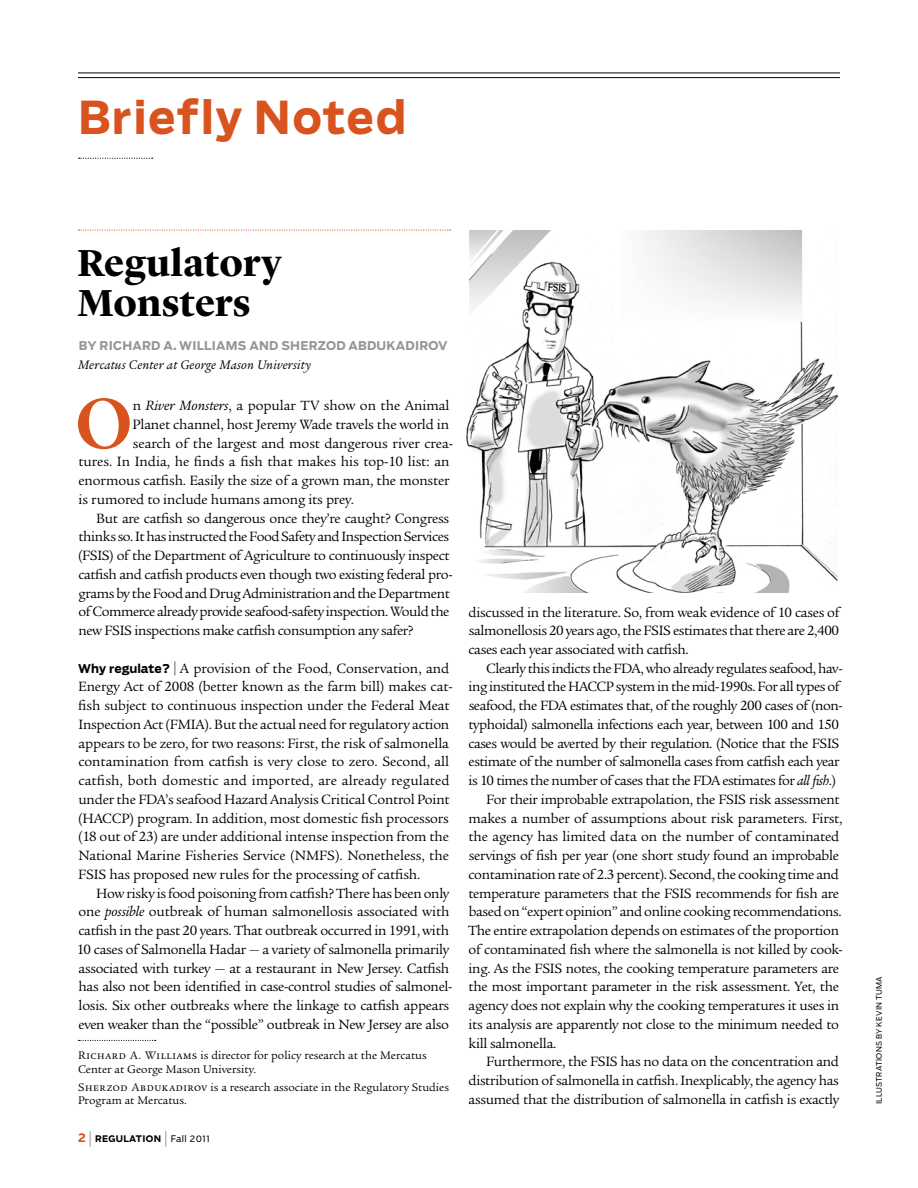
<style>
.page{position:relative;width:918px;height:1188px;background:#fff}
.page>*{position:absolute;margin:0;border:0;box-sizing:border-box;transform-origin:0 0}
.t1{font:500 72.9px "Lyon Display";color:#d9531e}
.t2{font:700 45px "Boomer";color:#d9531e}
.t3{font:700 39px/40.5px "Lyon Display";letter-spacing:.005em;color:#000}
.t4{font:14.7px/18.8px "Legacy Ser ITC";letter-spacing:-.02em;color:#000}
.t5{font:14.7px "Legacy Ser ITC";color:#000}
.t6{font:italic 13.5px "Legacy Ser ITC";letter-spacing:.01em;color:#000}
.t7{font:12px/13.5px "Legacy Ser ITC";color:#000}
.t8{font:700 12px "Boomer";letter-spacing:.02em;color:#939598}
.t9{font:700 9px "Boomer";letter-spacing:.04em;color:#000}
.t10{font:7.5px "Boomer";letter-spacing:.03em;color:#000}
.s1{font-style:italic}
.s2{font-family:"Boomer";font-weight:700;font-size:12px}
.s3{font-family:"Boomer";font-weight:300;font-size:15px}
.s4{font-family:"Legacy Ser ITC Book SC"}
.s5{font-size:12px;color:#d9531e}
.s6{font-weight:300;font-size:16.5px}
.s7{font-weight:400}
</style>
<div class="page">
<hr style="left:78px;top:73px;width:762px;height:1px;background:#000">
<hr style="left:78px;top:77px;width:762px;height:1px;background:#000">
<svg style="left:79px;top:158px;width:74px;height:1px"></svg>
<svg style="left:79px;top:230px;width:371px;height:1px"></svg>
<svg style="left:79px;top:1040px;width:77px;height:1px"></svg>
<img style="left:466px;top:230px;width:373px;height:362px">
<h2 class="t2" style="left:78px;top:89px;width:330px">BRIEFLY NOTED</h2>
<h3 class="t3" style="left:77px;top:239px;width:206px">Regulatory<br>Monsters</h3>
<p class="t8" style="left:79px;top:338px;width:370px">BY RICHARD A. WILLIAMS AND SHERZOD ABDUKADIROV</p>
<p class="t6" style="left:78px;top:357px;width:234px">Mercatus Center at George Mason University</p>
<h1 class="t1" style="left:75px;top:369px;width:59px">O</h1>
<p class="t4" style="left:133px;top:396px;width:318px">n <span class="s1">River Monsters</span>, a popular TV show on the Animal</p>
<p class="t4" style="left:132px;top:415px;width:318px">Planet channel, host Jeremy Wade travels the world in</p>
<p class="t4" style="left:133px;top:434px;width:322px">search of the largest and most dangerous river crea-</p>
<p class="t5" style="left:78px;top:454px;width:373px">tures. In India, he finds a fish that makes his top-10 list: an</p>
<p class="t4" style="left:79px;top:471px;width:372px">enormous catfish. Easily the size of a grown man, the monster</p>
<p class="t4" style="left:79px;top:490px;width:277px">is rumored to include humans among its prey.</p>
<p class="t4" style="left:96px;top:509px;width:354px">But are catfish so dangerous once they’re caught? Congress</p>
<p class="t4" style="left:78px;top:528px;width:372px">thinks so. It has instructed the Food Safety and Inspection Services</p>
<p class="t4" style="left:78px;top:546px;width:373px">(FSIS) of the Department of Agriculture to continuously inspect</p>
<p class="t4" style="left:78px;top:565px;width:376px">catfish and catfish products even though two existing federal pro-</p>
<p class="t4" style="left:78px;top:584px;width:373px">grams by the Food and Drug Administration and the Department</p>
<p class="t4" style="left:79px;top:603px;width:372px">of Commerce already provide seafood-safety inspection. Would the</p>
<p class="t4" style="left:78px;top:621px;width:337px">new FSIS inspections make catfish consumption any safer?</p>
<p class="t4" style="left:78px;top:659px;width:376px"><span class="s2">WHY REGULATE?</span> <span class="s3">|</span> A provision of the Food, Conservation, and Energy Act of 2008 (better known as the farm bill) makes cat&shy;fish subject to continuous inspection under the Federal Meat Inspection Act (FMIA). But the actual need for regulatory action appears to be zero, for two reasons: First, the risk of salmonella contamination from catfish is very close to zero. Second, all catfish, both domestic and imported, are already regulated under the FDA’s seafood Hazard Analysis Critical Control Point (HACCP) program. In addition, most domestic fish processors (18 out of 23) are under additional intense inspection from the National Marine Fisheries Service (NMFS). Nonetheless, the FSIS has proposed new rules for the processing of catfish.</p>
<p class="t4" style="left:77px;top:884px;width:377px;text-indent:19px">How risky is food poisoning from catfish? There has been only one <span class="s1">possible</span> outbreak of human salmonellosis associated with catfish in the past 20 years. That outbreak occurred in 1991, with 10 cases of Salmonella Hadar — a variety of salmonella primarily associated with turkey — at a restaurant in New Jersey. Catfish has also not been identified in case-control studies of salmonel&shy;losis. Six other outbreaks where the linkage to catfish appears even weaker than the “possible” outbreak in New Jersey are also</p>
<p class="t7" style="left:78px;top:1049px;width:350px"><span class="s4">Richard A. Williams</span> is director for policy research at the Mercatus<br>Center at George Mason University.</p>
<p class="t7" style="left:78px;top:1080px;width:373px"><span class="s4">Sherzod Abdukadirov</span> is a research associate in the Regulatory Studies<br>Program at Mercatus.</p>
<p class="t9" style="left:78px;top:1132px;width:133px"><span class="s5">2</span> <span class="s6">|</span> REGULATION <span class="s6">|</span> <span class="s7">Fall 2011</span></p>
<p class="t4" style="left:468px;top:603px;width:373px;text-align:justify">discussed in the literature. So, from weak evidence of 10 cases of salmonellosis 20 years ago, the FSIS estimates that there are 2,400 cases each year associated with catfish.</p>
<p class="t4" style="left:486px;top:659px;width:358px">Clearly this indicts the FDA, who already regulates seafood, hav-</p>
<p class="t4" style="left:469px;top:678px;width:373px">ing instituted the HACCP system in the mid-1990s. For all types of</p>
<p class="t4" style="left:469px;top:696px;width:375px">seafood, the FDA estimates that, of the roughly 200 cases of (non-</p>
<p class="t4" style="left:468px;top:715px;width:372px">typhoidal) salmonella infections each year, between 100 and 150</p>
<p class="t4" style="left:468px;top:734px;width:372px">cases would be averted by their regulation. (Notice that the FSIS</p>
<p class="t4" style="left:469px;top:753px;width:373px">estimate of the number of salmonella cases from catfish each year</p>
<p class="t4" style="left:469px;top:771px;width:369px">is 10 times the number of cases that the FDA estimates for <span class="s1">all fish</span>.)</p>
<p class="t4" style="left:486px;top:790px;width:355px">For their improbable extrapolation, the FSIS risk assessment</p>
<p class="t4" style="left:469px;top:809px;width:375px">makes a number of assumptions about risk parameters. First,</p>
<p class="t4" style="left:468px;top:828px;width:372px">the agency has limited data on the number of contaminated</p>
<p class="t4" style="left:469px;top:846px;width:372px">servings of fish per year (one short study found an improbable</p>
<p class="t4" style="left:468px;top:865px;width:372px">contamination rate of 2.3 percent). Second, the cooking time and</p>
<p class="t4" style="left:468px;top:884px;width:372px">temperature parameters that the FSIS recommends for fish are</p>
<p class="t4" style="left:469px;top:903px;width:375px">based on “expert opinion” and online cooking recommendations.</p>
<p class="t4" style="left:468px;top:921px;width:373px">The entire extrapolation depends on estimates of the proportion</p>
<p class="t4" style="left:469px;top:940px;width:376px">of contaminated fish where the salmonella is not killed by cook-</p>
<p class="t4" style="left:469px;top:959px;width:372px">ing. As the FSIS notes, the cooking temperature parameters are</p>
<p class="t4" style="left:468px;top:978px;width:372px">the most important parameter in the risk assessment. Yet, the</p>
<p class="t4" style="left:469px;top:996px;width:372px">agency does not explain why the cooking temperatures it uses in</p>
<p class="t4" style="left:469px;top:1015px;width:372px">its analysis are apparently not close to the minimum needed to</p>
<p class="t4" style="left:469px;top:1034px;width:89px">kill salmonella.</p>
<p class="t4" style="left:486px;top:1053px;width:354px">Furthermore, the FSIS has no data on the concentration and</p>
<p class="t4" style="left:469px;top:1071px;width:372px">distribution of salmonella in catfish. Inexplicably, the agency has</p>
<p class="t4" style="left:469px;top:1090px;width:372px">assumed that the distribution of salmonella in catfish is exactly</p>
<p class="t10" style="left:875px;top:1104px;width:129px;rotate:-90deg">Illustrations by Kevi n Tuma</p>
</div>
